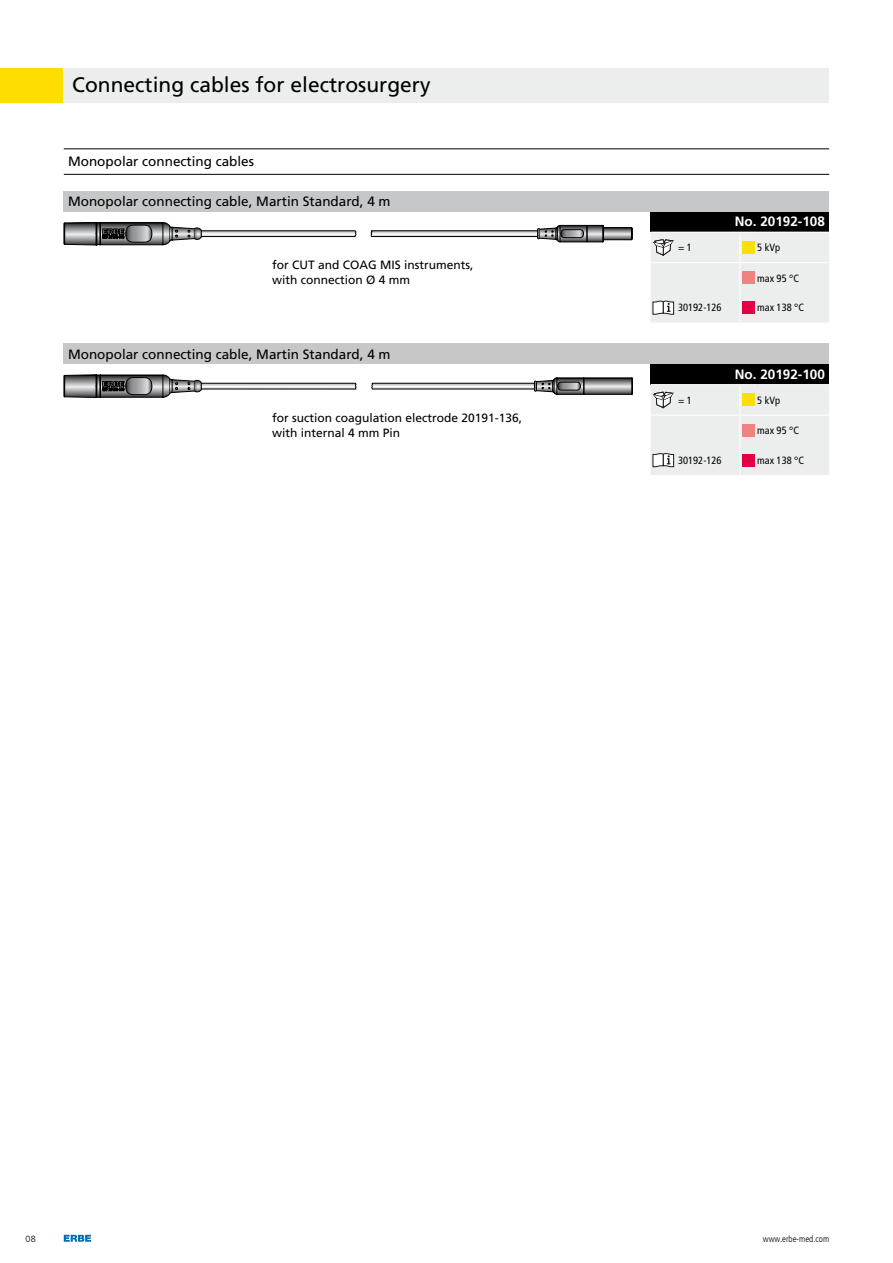
<style>
.page{position:relative;width:893px;height:1263px;background:#fff}
.page>*{position:absolute;margin:0;border:0;box-sizing:border-box;transform-origin:0 0}
.t1{font:21px "Frutiger LT Com";color:#000}
.t2{font:13.5px "Frutiger LT Com";color:#000}
.t3{font:700 13.5px "Frutiger LT Com";color:#fff}
.t4{font:12px/15px "Frutiger LT Com";color:#000}
.t5{font:condensed 10.5px "Frutiger LT Com";color:#000}
.t6{font:300 condensed 9px "Frutiger LT Com";color:#000}
.t7{font:300 9px "Frutiger LT Com";color:#000}
</style>
<div class="page">
<svg style="left:64px;top:1235px;width:27px;height:7px"></svg>
<div style="left:0;top:68px;width:64px;height:34px;background:#fd0"></div>
<div style="left:651px;top:212px;width:178px;height:20px;background:#000"></div>
<svg style="left:64px;top:222px;width:292px;height:23px"></svg>
<svg style="left:371px;top:225px;width:261px;height:17px"></svg>
<svg style="left:651px;top:233px;width:178px;height:90px;background:#eae9e7"></svg>
<div style="left:742px;top:301px;width:13px;height:13px;background:#e30045"></div>
<div style="left:651px;top:364px;width:178px;height:20px;background:#000"></div>
<svg style="left:64px;top:374px;width:292px;height:24px"></svg>
<svg style="left:371px;top:378px;width:261px;height:17px"></svg>
<svg style="left:651px;top:384px;width:178px;height:91px;background:#eae9e7"></svg>
<div style="left:742px;top:454px;width:13px;height:12px;background:#e30045"></div>
<hr style="left:64px;top:148px;width:765px;height:1px;background:#000">
<hr style="left:64px;top:174px;width:765px;height:1px;background:#000">
<div style="left:64px;top:191px;width:765px;height:21px;background:#c6c7c8"></div>
<div style="left:64px;top:344px;width:765px;height:20px;background:#c6c7c8"></div>
<div style="left:64px;top:68px;width:765px;height:34px;background:#eceded"></div>
<h1 class="t1" style="left:72px;top:73px;width:360px">Connecting cables for electrosurgery</h1>
<p class="t2" style="left:68px;top:154px;width:188px">Monopolar connecting cables</p>
<p class="t2" style="left:68px;top:194px;width:324px">Monopolar connecting cable, Martin Standard, 4 m</p>
<p class="t4" style="left:272px;top:258px;width:203px">for CUT and COAG MIS instruments, with connection Ø 4 mm</p>
<p class="t2" style="left:68px;top:346px;width:324px">Monopolar connecting cable, Martin Standard, 4 m</p>
<p class="t4" style="left:272px;top:410px;width:252px">for suction coagulation electrode 20191-136, with internal 4 mm Pin</p>
<p class="t3" style="left:735px;top:214px;width:92px">No. 20192-108</p>
<p class="t5" style="left:678px;top:241px;width:15px">= 1</p>
<p class="t5" style="left:757px;top:241px;width:24px">5 kVp</p>
<p class="t5" style="left:757px;top:272px;width:43px">max 95 °C</p>
<p class="t5" style="left:678px;top:302px;width:45px">30192-126</p>
<p class="t5" style="left:757px;top:302px;width:48px">max 138 °C</p>
<p class="t3" style="left:735px;top:366px;width:92px">No. 20192-100</p>
<p class="t5" style="left:678px;top:394px;width:15px">= 1</p>
<p class="t5" style="left:757px;top:394px;width:24px">5 kVp</p>
<p class="t5" style="left:757px;top:424px;width:43px">max 95 °C</p>
<p class="t5" style="left:678px;top:454px;width:45px">30192-126</p>
<p class="t5" style="left:757px;top:454px;width:48px">max 138 °C</p>
<p class="t7" style="left:26px;top:1233px;width:12px">08</p>
<p class="t6" style="left:763px;top:1233px;width:68px">www.erbe-med.com</p>
</div>
